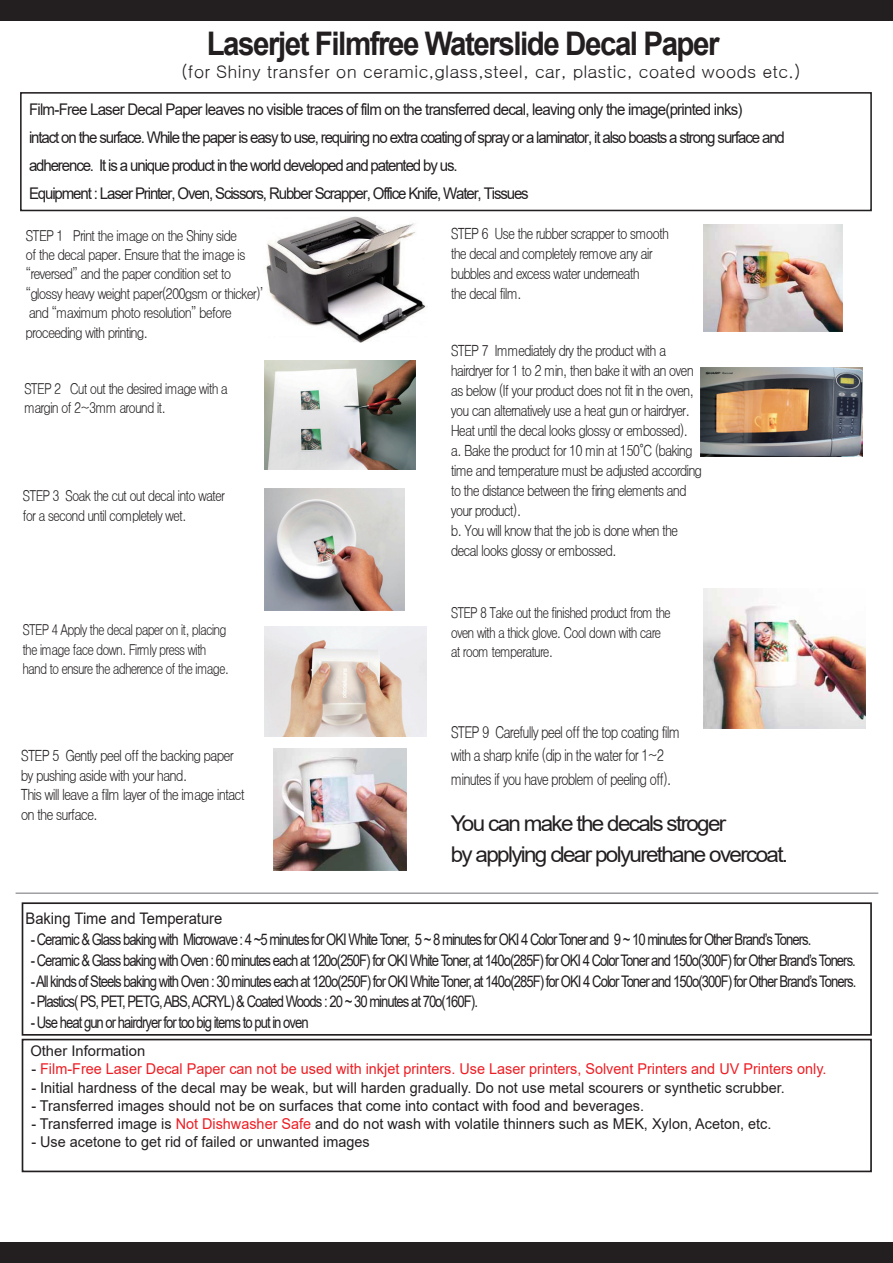
<style>
.page{position:relative;width:893px;height:1263px;background:#fff}
.page>*{position:absolute;margin:0;border:0;box-sizing:border-box;transform-origin:0 0}
.t1{font:700 32.55px "Arial";letter-spacing:-.05em;color:#231f20;scale:.91 1}
.t2{font:21.75px/31.5px "Arial";letter-spacing:-.075em;color:#231f20}
.t3{font:17.55px "Gulim";color:#231f20}
.t4{font:16.35px/23.7px "Dotum";letter-spacing:-.075em;color:#231f20;scale:.78 1}
.t5{font:16.05px/28px "Arial";letter-spacing:-.075em;color:#231f20;scale:.94 1}
.t6{font:15.9px "Arial";letter-spacing:-.075em;color:#231f20;scale:.82 1}
.t7{font:15.9px "Arial";color:#231f20;scale:.93 1}
.t8{font:15.45px/20px "Dotum";letter-spacing:-.075em;color:#231f20;scale:.82 1}
.t9{font:15.45px/20px "Dotum";letter-spacing:-.075em;color:#231f20;scale:.83 1}
.t10{font:15.45px/20px "Dotum";letter-spacing:-.075em;color:#231f20;scale:.81 1}
.t11{font:15px/19.5px "Dotum";letter-spacing:-.075em;color:#231f20;scale:.84 1}
.t12{font:15px/19.5px "Dotum";letter-spacing:-.075em;color:#231f20;scale:.82 1}
.t13{font:15px/19.5px "Dotum";letter-spacing:-.075em;color:#231f20;scale:.79 1}
.t14{font:15px/19.5px "Dotum";letter-spacing:-.075em;color:#231f20;scale:.8 1}
.t15{font:14.85px "Arial";color:#231f20}
.t16{font:14.85px "Arial";color:#ee1d23}
.t17{font:14.55px "Arial";color:#231f20}
.s1{color:#231f20}
.s2{color:#ee1d23}
</style>
<div class="page">
<svg style="left:21px;top:1169px;width:324px;height:4px"></svg>
<div style="left:0;top:0;width:893px;height:21px;background:#231f20"></div>
<div style="left:0;top:1242px;width:893px;height:21px;background:#231f20"></div>
<img style="left:265px;top:626px;width:161px;height:110px">
<hr style="left:16px;top:892px;width:862px;height:2px;background:#9e9fa3">
<div style="left:20px;top:92px;width:852px;height:119px;border:2px solid #231f20"></div>
<div style="left:22px;top:1039px;width:850px;height:133px;border:2px solid #231f20"></div>
<div style="left:22px;top:902px;width:850px;height:134px;border:2px solid #231f20"></div>
<img style="left:264px;top:360px;width:151px;height:110px">
<img style="left:264px;top:488px;width:141px;height:123px">
<img style="left:701px;top:368px;width:161px;height:89px">
<img style="left:266px;top:216px;width:162px;height:127px">
<img style="left:703px;top:224px;width:139px;height:107px">
<img style="left:273px;top:748px;width:134px;height:122px">
<img style="left:703px;top:588px;width:162px;height:141px">
<h1 class="t1" style="left:207px;top:20px;width:565px">Laserjet Filmfree Waterslide Decal Paper</h1>
<p class="t3" style="left:181px;top:63px;width:621px">(for Shiny transfer on ceramic,glass,steel, car, plastic, coated woods etc.)</p>
<p class="t5" style="left:29px;top:95px;width:806px">Film-Free Laser Decal Paper leaves no visible traces of film on the transferred decal, leaving only the image(printed inks)<br>intact on the surface. While the paper is easy to use, requiring no extra coating of spray or a laminator, it also boasts a strong surface and adherence. It is a unique product in the world developed and patented by us.<br>Equipment : Laser Printer, Oven, Scissors, Rubber Scrapper, Office Knife, Water, Tissues</p>
<p class="t11" style="left:26px;top:225px;width:287px">STEP 1 Print the image on the Shiny side<br>of the decal paper. Ensure that the image is “reversed” and the paper condition set to “glossy heavy weight paper(200gsm or thicker)” and “maximum photo resolution” before proceeding with printing.</p>
<p class="t12" style="left:24px;top:379px;width:250px">STEP 2 Cut out the desired image with a margin of 2~3mm around it.</p>
<p class="t12" style="left:22px;top:486px;width:249px">STEP 3 Soak the cut out decal into water for a second until completely wet.</p>
<p class="t13" style="left:22px;top:620px;width:263px">STEP 4 Apply the decal paper on it, placing the image face down. Firmly press with hand to ensure the adherence of the image.</p>
<p class="t9" style="left:21px;top:745px;width:271px">STEP 5 Gently peel off the backing paper by pushing aside with your hand.<br>This will leave a film layer of the image intact on the surface.</p>
<p class="t7" style="left:26px;top:907px;width:213px">Baking Time and Temperature</p>
<p class="t10" style="left:451px;top:224px;width:271px">STEP 6 Use the rubber scrapper to smooth the decal and completely remove any air bubbles and excess water underneath<br>the decal film.</p>
<p class="t8" style="left:451px;top:341px;width:308px">STEP 7 Immediately dry the product with a hairdryer for 1 to 2 min, then bake it with an oven as below (If your product does not fit in the oven, you can alternatively use a heat gun or hairdryer.<br>Heat until the decal looks glossy or embossed). a. Bake the product for 10 min at 150°C (baking time and temperature must be adjusted according to the distance between the firing elements and your product).<br>b. You will know that the job is done when the decal looks glossy or embossed.</p>
<p class="t14" style="left:451px;top:603px;width:277px">STEP 8 Take out the finished product from the oven with a thick glove. Cool down with care at room temperature.</p>
<p class="t4" style="left:451px;top:720px;width:296px">STEP 9 Carefully peel off the top coating film with a sharp knife (dip in the water for 1~2 minutes if you have problem of peeling off).</p>
<h2 class="t2" style="left:451px;top:807px;width:339px">You can make the decals stroger<br>by applying clear polyurethane overcoat.</h2>
<p class="t6" style="left:31px;top:929px;width:954px">- Ceramic &amp; Glass baking with Microwave : 4 ~5 minutes for OKI White Toner, 5 ~ 8 minutes for OKI 4 Color Toner and 9 ~ 10 minutes for Other Brand’s Toners.</p>
<p class="t6" style="left:31px;top:949px;width:1008px">- Ceramic &amp; Glass baking with Oven : 60 minutes each at 120ᴏ(250F) for OKI White Toner, at 140ᴏ(285F) for OKI 4 Color Toner and 150ᴏ(300F) for Other Brand’s Toners.</p>
<p class="t6" style="left:31px;top:970px;width:1008px">- All kinds of Steels baking with Oven : 30 minutes each at 120ᴏ(250F) for OKI White Toner, at 140ᴏ(285F) for OKI 4 Color Toner and 150ᴏ(300F) for Other Brand’s Toners.</p>
<p class="t6" style="left:31px;top:991px;width:547px">- Plastics( PS, PET, PETG, ABS, ACRYL) &amp; Coated Woods : 20 ~ 30 minutes at 70ᴏ(160F).</p>
<p class="t6" style="left:31px;top:1011px;width:341px">- Use heat gun or hairdryer for too big items to put in oven</p>
<p class="t17" style="left:30px;top:1041px;width:117px">Other Information</p>
<p class="t16" style="left:31px;top:1059px;width:797px"><span class="s1">-</span> Film-Free Laser Decal Paper can not be used with inkjet printers. Use Laser printers, Solvent Printers and UV Printers only.</p>
<p class="t15" style="left:31px;top:1077px;width:755px">- Initial hardness of the decal may be weak, but will harden gradually. Do not use metal scourers or synthetic scrubber.</p>
<p class="t15" style="left:31px;top:1095px;width:614px">- Transferred images should not be on surfaces that come into contact with food and beverages.</p>
<p class="t15" style="left:31px;top:1113px;width:742px">- Transferred image is <span class="s2">Not Dishwasher Safe</span> and do not wash with volatile thinners such as MEK, Xylon, Aceton, etc.</p>
<p class="t15" style="left:31px;top:1132px;width:340px">- Use acetone to get rid of failed or unwanted images</p>
</div>
